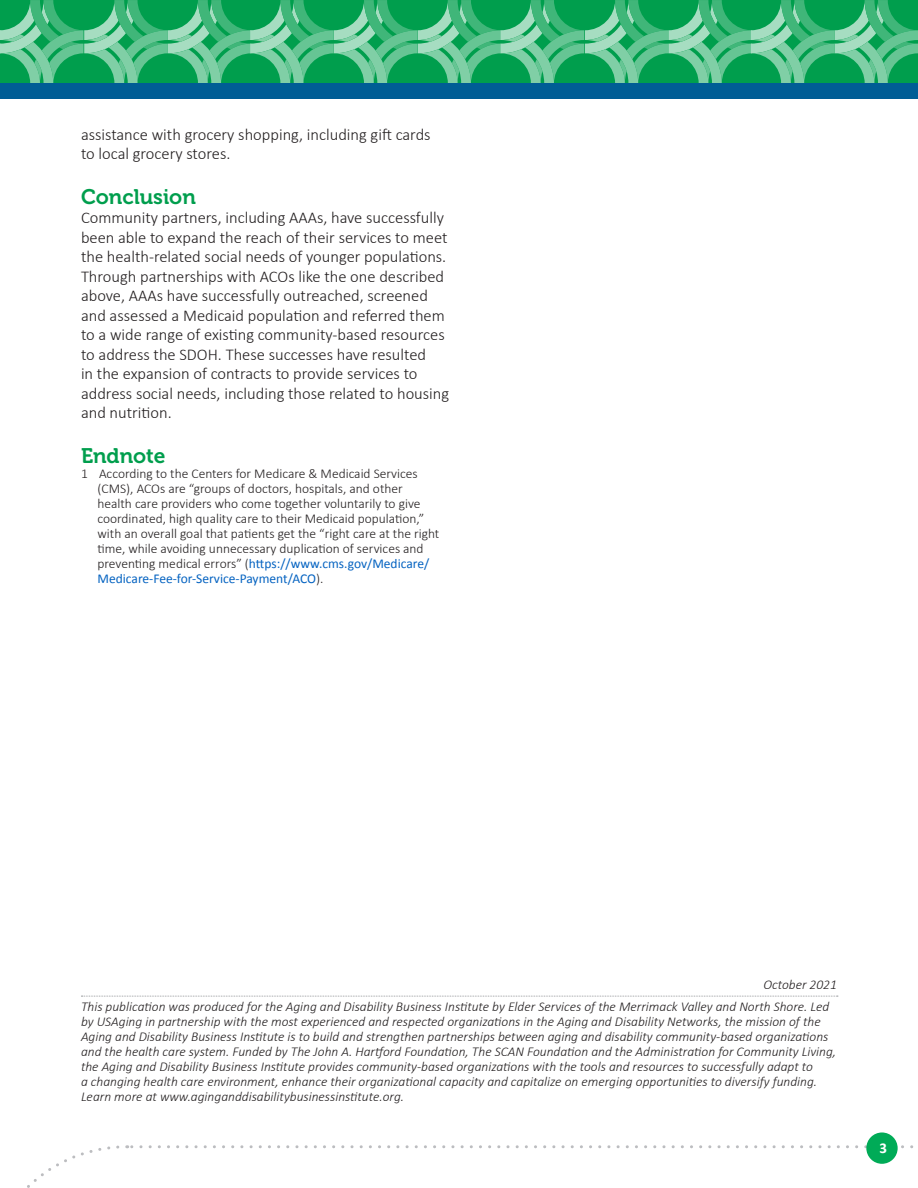
<style>
.page{position:relative;width:918px;height:1188px;background:#fff}
.page>*{position:absolute;margin:0;border:0;box-sizing:border-box;transform-origin:0 0}
.subhead1{font:21px "Museo 700";color:#009e4d}
.t1{font:300 16.5px/19.5px "Calibri";color:#231f20}
.t2{font:700 15px "Calibri";color:#fff}
.Text{font:italic 300 13.5px/15px "Calibri";color:#231f20}
.footnote{font:300 13.5px/15px "Calibri";color:#231f20}
.s1{font-weight:400;color:#0563c1}
</style>
<div class="page">
<svg style="left:0;top:0;width:918px;height:84px;background:#39b376"></svg>
<div style="left:0;top:84px;width:918px;height:15px;background:#005d95"></div>
<svg style="left:127px;top:1145px;width:787px;height:3px"></svg>
<svg style="left:27px;top:1145px;width:93px;height:43px"></svg>
<div style="left:866px;top:1132px;width:32px;height:32px;background:#00ab57;border-radius:50%"></div>
<svg style="left:81px;top:996px;width:757px;height:1px"></svg>
<p class="t1" style="left:81px;top:124px;width:351px">assistance with grocery shopping, including gift cards to local grocery stores.</p>
<p class="subhead1" style="left:81px;top:185px;width:116px">Conclusion</p>
<p class="t1" style="left:81px;top:208px;width:370px">Community partners, including AAAs, have successfully been able to expand the reach of their services to meet the health-related social needs of younger populations.<br>Through partnerships with ACOs like the one described above, AAAs have successfully outreached, screened and assessed a Medicaid population and referred them to a wide range of existing community-based resources to address the SDOH. These successes have resulted<br>in the expansion of contracts to provide services to address social needs, including those related to housing and nutrition.</p>
<p class="subhead1" style="left:81px;top:444px;width:86px">Endnote</p>
<p class="footnote" style="left:98px;top:466px;width:343px;text-indent:-16px">1 According to the Centers for Medicare &amp; Medicaid Services (CMS), ACOs are “groups of doctors, hospitals, and other health care providers who come together voluntarily to give coordinated, high quality care to their Medicaid population,” with an overall goal that patients get the “right care at the right time, while avoiding unnecessary duplication of services and preventing medical errors” (<span class="s1">https://www.cms.gov/Medicare/ Medicare-Fee-for-Service-Payment/ACO</span>).</p>
<p class="Text" style="left:763px;top:977px;width:75px">October 2021</p>
<p class="Text" style="left:81px;top:999px;width:757px">This publication was produced for the Aging and Disability Business Institute by Elder Services of the Merrimack Valley and North Shore. Led by USAging in partnership with the most experienced and respected organizations in the Aging and Disability Networks, the mission of the Aging and Disability Business Institute is to build and strengthen partnerships between aging and disability community-based organizations and the health care system. Funded by The John A. Hartford Foundation, The SCAN Foundation and the Administration for Community Living, the Aging and Disability Business Institute provides community-based organizations with the tools and resources to successfully adapt to<br>a changing health care environment, enhance their organizational capacity and capitalize on emerging opportunities to diversify funding.<br>Learn more at www.aginganddisabilitybusinessinstitute.org.</p>
<p class="t2" style="left:880px;top:1138px;width:9px">3</p>
</div>
